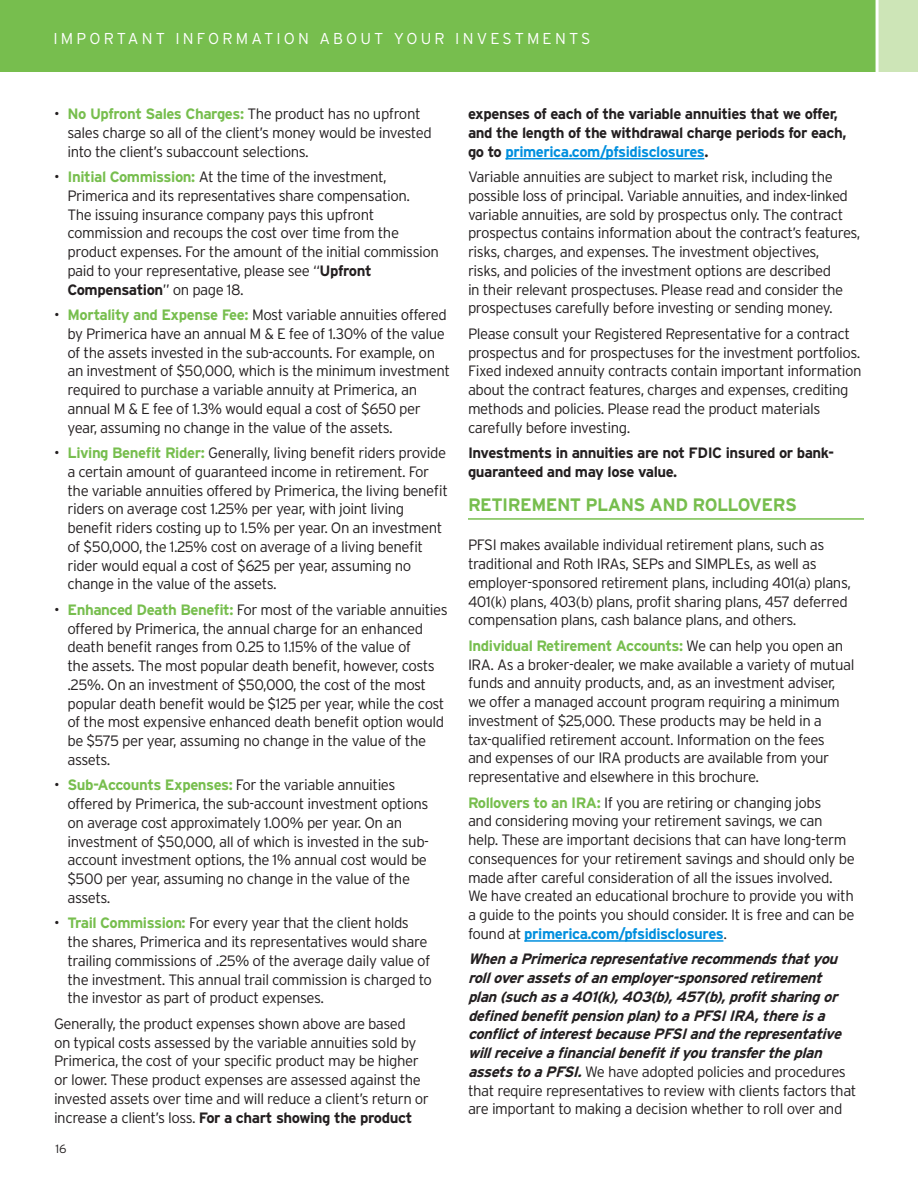
<style>
.page{position:relative;width:918px;height:1188px;background:#fff}
.page>*{position:absolute;margin:0;border:0;box-sizing:border-box;transform-origin:0 0}
.Main_Head__ps{font:700 18px "Interstate";letter-spacing:-.03em;color:#77be4e}
.t1{font:300 15.75px "Interstate";letter-spacing:.2em;color:#fff}
.Body_Text__ps{font:300 15px/18.8px "Interstate";letter-spacing:-.03em;color:#231f20}
.Body_Text__ps-2{font:italic 700 15px/18.8px "Interstate";color:#231f20}
.Body_Text__ps-3{font:700 15px/18.8px "Interstate";letter-spacing:-.03em;color:#231f20}
.t2{font:300 12px "Interstate";color:#231f20}
.s1{font-weight:700;color:#77be4e}
.s2{font-weight:700}
.s3{color:#008fde}
.s4{font-weight:700;color:#008fde}
.s5{font-weight:300;font-style:normal}
</style>
<div class="page">
<div style="left:0;top:0;width:918px;height:72px;background:#77be4e"></div>
<div style="left:877px;top:0;width:41px;height:72px;background:#cde5b7"></div>
<hr style="left:876px;top:0;width:3px;height:88px;background:#fff">
<hr style="left:505px;top:158px;width:199px;height:1px;background:#008fde">
<hr style="left:468px;top:518px;width:396px;height:2px;background:#77be4e">
<hr style="left:524px;top:940px;width:199px;height:2px;background:#008fde">
<p class="t1" style="left:54px;top:30px;width:538px">IMPORTANT INFORMATION ABOUT YOUR INVESTMENTS</p>
<p class="Body_Text__ps" style="left:68px;top:104px;width:366px;text-indent:-14px">• <span class="s1">No Upfront Sales Charges:</span> The product has no upfront sales charge so all of the client’s money would be invested into the client’s subaccount selections.</p>
<p class="Body_Text__ps" style="left:68px;top:167px;width:373px;text-indent:-14px">• <span class="s1">Initial Commission:</span> At the time of the investment, Primerica and its representatives share compensation.<br>The issuing insurance company pays this upfront commission and recoups the cost over time from the product expenses. For the amount of the initial commission paid to your representative, please see “<span class="s2">Upfront Compensation</span>” on page 18.</p>
<p class="Body_Text__ps" style="left:68px;top:305px;width:384px;text-indent:-14px">• <span class="s1">Mortality and Expense Fee:</span> Most variable annuities offered by Primerica have an annual M &amp; E fee of 1.30% of the value of the assets invested in the sub-accounts. For example, on an investment of $50,000, which is the minimum investment required to purchase a variable annuity at Primerica, an annual M &amp; E fee of 1.3% would equal a cost of $650 per year, assuming no change in the value of the assets.</p>
<p class="Body_Text__ps" style="left:68px;top:443px;width:382px;text-indent:-14px">• <span class="s1">Living Benefit Rider:</span> Generally, living benefit riders provide a certain amount of guaranteed income in retirement. For the variable annuities offered by Primerica, the living benefit riders on average cost 1.25% per year, with joint living benefit riders costing up to 1.5% per year. On an investment of $50,000, the 1.25% cost on average of a living benefit rider would equal a cost of $625 per year, assuming no change in the value of the assets.</p>
<p class="Body_Text__ps" style="left:68px;top:600px;width:382px;text-indent:-14px">• <span class="s1">Enhanced Death Benefit:</span> For most of the variable annuities offered by Primerica, the annual charge for an enhanced death benefit ranges from 0.25 to 1.15% of the value of<br>the assets. The most popular death benefit, however, costs .25%. On an investment of $50,000, the cost of the most popular death benefit would be $125 per year, while the cost of the most expensive enhanced death benefit option would be $575 per year, assuming no change in the value of the assets.</p>
<p class="Body_Text__ps" style="left:68px;top:776px;width:363px;text-indent:-14px">• <span class="s1">Sub-Accounts Expenses:</span> For the variable annuities offered by Primerica, the sub-account investment options on average cost approximately 1.00% per year. On an investment of $50,000, all of which is invested in the sub&shy;account investment options, the 1% annual cost would be $500 per year, assuming no change in the value of the assets.</p>
<p class="Body_Text__ps" style="left:68px;top:914px;width:366px;text-indent:-14px">• <span class="s1">Trail Commission:</span> For every year that the client holds the shares, Primerica and its representatives would share trailing commissions of .25% of the average daily value of the investment. This annual trail commission is charged to the investor as part of product expenses.</p>
<p class="Body_Text__ps" style="left:54px;top:1014px;width:377px">Generally, the product expenses shown above are based<br>on typical costs assessed by the variable annuities sold by Primerica, the cost of your specific product may be higher or lower. These product expenses are assessed against the invested assets over time and will reduce a client’s return or increase a client’s loss. <span class="s2">For a chart showing the product</span></p>
<p class="t2" style="left:56px;top:1142px;width:13px">16</p>
<p class="Body_Text__ps-3" style="left:468px;top:104px;width:380px">expenses of each of the variable annuities that we offer, and the length of the withdrawal charge periods for each, go to <span class="s3">primerica.com/pfsidisclosures</span>.</p>
<p class="Body_Text__ps" style="left:468px;top:167px;width:394px">Variable annuities are subject to market risk, including the possible loss of principal. Variable annuities, and index-linked variable annuities, are sold by prospectus only. The contract prospectus contains information about the contract’s features, risks, charges, and expenses. The investment objectives,<br>risks, and policies of the investment options are described<br>in their relevant prospectuses. Please read and consider the prospectuses carefully before investing or sending money.</p>
<p class="Body_Text__ps" style="left:468px;top:324px;width:395px">Please consult your Registered Representative for a contract prospectus and for prospectuses for the investment portfolios.<br>Fixed indexed annuity contracts contain important information about the contract features, charges and expenses, crediting methods and policies. Please read the product materials carefully before investing.</p>
<p class="Body_Text__ps-3" style="left:468px;top:443px;width:368px">Investments in annuities are not FDIC insured or bank&shy;guaranteed and may lose value.</p>
<p class="Main_Head__ps" style="left:468px;top:495px;width:330px">RETIREMENT PLANS AND ROLLOVERS</p>
<p class="Body_Text__ps" style="left:468px;top:536px;width:385px">PFSI makes available individual retirement plans, such as traditional and Roth IRAs, SEPs and SIMPLEs, as well as employer-sponsored retirement plans, including 401(a) plans, 401(k) plans, 403(b) plans, profit sharing plans, 457 deferred compensation plans, cash balance plans, and others.</p>
<p class="Body_Text__ps" style="left:468px;top:636px;width:388px"><span class="s1">Individual Retirement Accounts:</span> We can help you open an IRA. As a broker-dealer, we make available a variety of mutual funds and annuity products, and, as an investment adviser, we offer a managed account program requiring a minimum investment of $25,000. These products may be held in a tax-qualified retirement account. Information on the fees<br>and expenses of our IRA products are available from your representative and elsewhere in this brochure.</p>
<p class="Body_Text__ps" style="left:468px;top:793px;width:388px"><span class="s1">Rollovers to an IRA:</span> If you are retiring or changing jobs<br>and considering moving your retirement savings, we can help. These are important decisions that can have long-term consequences for your retirement savings and should only be made after careful consideration of all the issues involved.<br>We have created an educational brochure to provide you with a guide to the points you should consider. It is free and can be found at <span class="s4">primerica.com/pfsidisclosures</span>.</p>
<p class="Body_Text__ps-2" style="left:468px;top:950px;width:390px">WhenaPrimericarepresentativerecommendsthatyou rolloverassetsofanemployer-sponsoredretirement plan(suchasa401(k),403(b),457(b),profitsharingor definedbenefitpensionplan)toaPFSIIRA,thereisa conflictofinterestbecausePFSIandtherepresentative willreceiveafinancialbenefitifyoutransfertheplan assetstoaPFSI.<span class="s5">We have adopted policies and procedures that require representatives to review with clients factors that are important to making a decision whether to roll over and</span></p>
</div>
